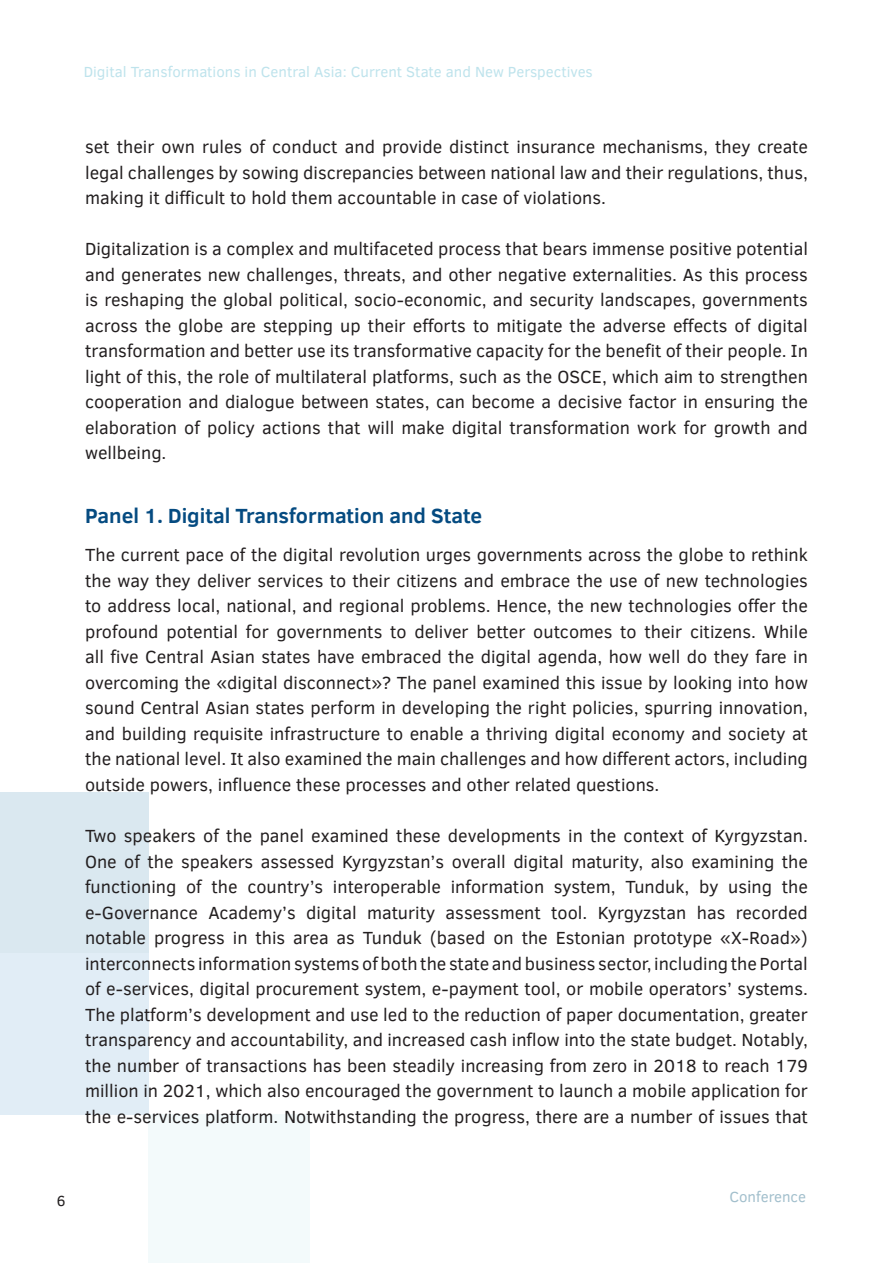
<style>
.page{position:relative;width:893px;height:1263px;background:#fff}
.page>*{position:absolute;margin:0;border:0;box-sizing:border-box;transform-origin:0 0}
.t1{font:700 21px "Clear Sans";color:#054b81}
.t2{font:18px/25.5px "Clear Sans";color:#231f20;text-align:justify}
.t3{font:15px "Clear Sans";color:#bee3ec}
.t4{font:15px "Clear Sans";color:#a2bfcc}
.t5{font:15px "Clear Sans";color:#231f20}
</style>
<div class="page">
<div style="left:148px;top:1115px;width:161px;height:148px;background:#f3fafb"></div>
<div style="left:0;top:792px;width:148px;height:162px;background:#dae8f0"></div>
<div style="left:0;top:954px;width:148px;height:161px;background:#e1edf6"></div>
<p class="t3" style="left:84px;top:62px;width:511px">Digital Transformations in Central Asia: Current State and New Perspectives</p>
<p class="t2" style="left:85px;top:134px;width:724px">set their own rules of conduct and provide distinct insurance mechanisms, they create legal challenges by sowing discrepancies between national law and their regulations, thus, making it difficult to hold them accountable in case of violations.</p>
<p class="t2" style="left:85px;top:236px;width:724px">Digitalization is a complex and multifaceted process that bears immense positive potential and generates new challenges, threats, and other negative externalities. As this process is reshaping the global political, socio-economic, and security landscapes, governments across the globe are stepping up their efforts to mitigate the adverse effects of digital transformation and better use its transformative capacity for the benefit of their people. In light of this, the role of multilateral platforms, such as the OSCE, which aim to strengthen cooperation and dialogue between states, can become a decisive factor in ensuring the elaboration of policy actions that will make digital transformation work for growth and wellbeing.</p>
<p class="t1" style="left:85px;top:500px;width:399px">Panel 1. Digital Transformation and State</p>
<p class="t2" style="left:85px;top:542px;width:724px">The current pace of the digital revolution urges governments across the globe to rethink the way they deliver services to their citizens and embrace the use of new technologies to address local, national, and regional problems. Hence, the new technologies offer the profound potential for governments to deliver better outcomes to their citizens. While all five Central Asian states have embraced the digital agenda, how well do they fare in overcoming the «digital disconnect»? The panel examined this issue by looking into how sound Central Asian states perform in developing the right policies, spurring innovation, and building requisite infrastructure to enable a thriving digital economy and society at the national level. It also examined the main challenges and how different actors, including outside powers, influence these processes and other related questions.</p>
<p class="t2" style="left:85px;top:823px;width:724px">Two speakers of the panel examined these developments in the context of Kyrgyzstan.<br>One of the speakers assessed Kyrgyzstan’s overall digital maturity, also examining the functioning of the country’s interoperable information system, Tunduk, by using the e-Governance Academy’s digital maturity assessment tool. Kyrgyzstan has recorded notable progress in this area as Tunduk (based on the Estonian prototype «X-Road») interconnects information systems of both the state and business sector, including the Portal of e-services, digital procurement system, e-payment tool, or mobile operators’ systems.<br>The platform’s development and use led to the reduction of paper documentation, greater transparency and accountability, and increased cash inflow into the state budget. Notably, the number of transactions has been steadily increasing from zero in 2018 to reach 179 million in 2021, which also encouraged the government to launch a mobile application for the e-services platform. Notwithstanding the progress, there are a number of issues that</p>
<p class="t5" style="left:57px;top:1190px;width:10px">6</p>
<p class="t4" style="left:729px;top:1187px;width:78px">Conference</p>
</div>
